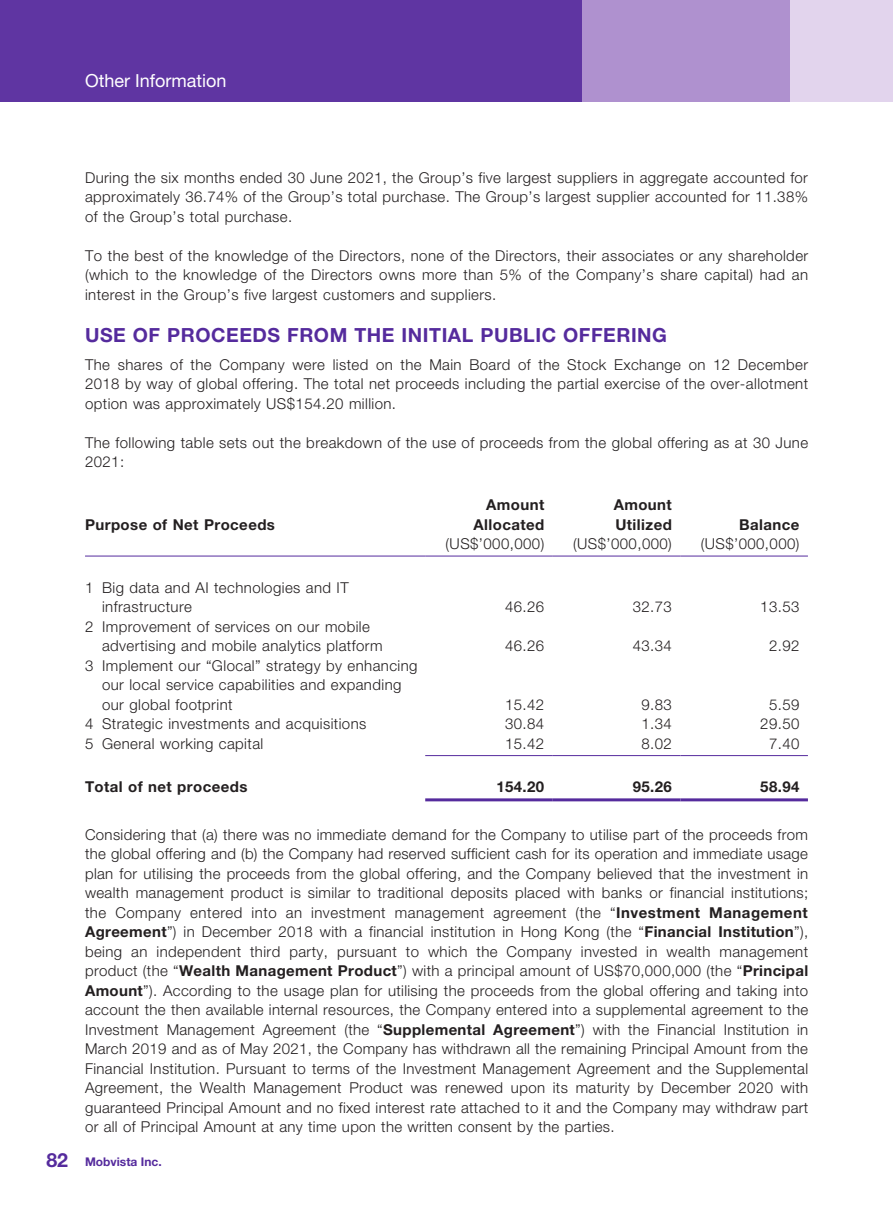
<style>
.page{position:relative;width:893px;height:1212px;background:#fff}
.page>*{position:absolute;margin:0;border:0;box-sizing:border-box;transform-origin:0 0}
.t1{font:700 19.5px "Helvetica Neue LT Std";letter-spacing:.03em;color:#552b9d}
.t2{font:18px "Helvetica Neue LT Std";color:#fff}
.t3{font:300 15px/19.5px "Helvetica Neue LT Std";letter-spacing:.03em;color:#231f20;text-align:justify}
.t4{font:700 15px/19.5px "Helvetica Neue LT Std";letter-spacing:.03em;color:#231f20;text-align:right}
.t5{font:700 12px "Helvetica Neue LT Std";color:#552b9d}
.s1{font-weight:700}
.s2{font-size:19.5px}
</style>
<div class="page">
<div style="left:0;top:0;width:582px;height:102px;background:#5f35a2"></div>
<div style="left:582px;top:0;width:209px;height:102px;background:#af91cf"></div>
<div style="left:791px;top:0;width:102px;height:102px;background:#e2d4ed"></div>
<hr style="left:85px;top:556px;width:340px;height:1px;background:#552b9d">
<hr style="left:425px;top:556px;width:128px;height:1px;background:#552b9d">
<hr style="left:553px;top:556px;width:127px;height:1px;background:#552b9d">
<hr style="left:680px;top:556px;width:128px;height:1px;background:#552b9d">
<hr style="left:425px;top:755px;width:128px;height:1px;background:#552b9d">
<hr style="left:553px;top:755px;width:127px;height:1px;background:#552b9d">
<hr style="left:680px;top:755px;width:128px;height:1px;background:#552b9d">
<hr style="left:425px;top:798px;width:128px;height:3px;background:#552b9d">
<hr style="left:553px;top:798px;width:127px;height:3px;background:#552b9d">
<hr style="left:680px;top:798px;width:128px;height:3px;background:#552b9d">
<p class="t2" style="left:85px;top:70px;width:143px">Other Information</p>
<p class="t3" style="left:85px;top:167px;width:724px">During the six months ended 30 June 2021, the Group’s five largest suppliers in aggregate accounted for approximately 36.74% of the Group’s total purchase. The Group’s largest supplier accounted for 11.38% of the Group’s total purchase.</p>
<p class="t3" style="left:85px;top:245px;width:725px">To the best of the knowledge of the Directors, none of the Directors, their associates or any shareholder (which to the knowledge of the Directors owns more than 5% of the Company’s share capital) had an interest in the Group’s five largest customers and suppliers.</p>
<h1 class="t1" style="left:85px;top:323px;width:583px">USE OF PROCEEDS FROM THE INITIAL PUBLIC OFFERING</h1>
<p class="t3" style="left:85px;top:354px;width:725px">The shares of the Company were listed on the Main Board of the Stock Exchange on 12 December 2018 by way of global offering. The total net proceeds including the partial exercise of the over-allotment option was approximately US$154.20 million.</p>
<p class="t3" style="left:85px;top:432px;width:725px">The following table sets out the breakdown of the use of proceeds from the global offering as at 30 June<br>2021:</p>
<p class="t4" style="left:85px;top:514px;width:191px">Purpose of Net Proceeds</p>
<p class="t3" style="left:102px;top:577px;width:248px;text-indent:-17px">1 Big data and AI technologies and IT infrastructure</p>
<p class="t3" style="left:102px;top:616px;width:282px;text-indent:-17px">2 Improvement of services on our mobile advertising and mobile analytics platform</p>
<p class="t3" style="left:102px;top:655px;width:317px;text-align:left;text-indent:-17px">3 Implement our “Glocal” strategy by enhancing our local service capabilities and expanding our global footprint</p>
<p class="t4" style="left:473px;top:495px;width:72px">Amount<br>Allocated</p>
<p class="t4" style="left:614px;top:495px;width:60px;text-align:left">Amount<br>Utilized</p>
<p class="t4" style="left:739px;top:514px;width:62px">Balance</p>
<p class="t3" style="left:446px;top:534px;width:100px">(US$’000,000)</p>
<p class="t3" style="left:573px;top:534px;width:100px">(US$’000,000)</p>
<p class="t3" style="left:701px;top:534px;width:100px">(US$’000,000)</p>
<p class="t3" style="left:505px;top:597px;width:41px">46.26</p>
<p class="t3" style="left:633px;top:597px;width:41px">32.73</p>
<p class="t3" style="left:760px;top:597px;width:41px">13.53</p>
<p class="t3" style="left:505px;top:636px;width:41px">46.26</p>
<p class="t3" style="left:633px;top:636px;width:41px">43.34</p>
<p class="t3" style="left:769px;top:636px;width:32px">2.92</p>
<p class="t3" style="left:505px;top:694px;width:41px">15.42</p>
<p class="t3" style="left:641px;top:694px;width:32px">9.83</p>
<p class="t3" style="left:769px;top:694px;width:32px">5.59</p>
<p class="t3" style="left:85px;top:714px;width:283px">4 Strategic investments and acquisitions</p>
<p class="t3" style="left:505px;top:714px;width:41px">30.84</p>
<p class="t3" style="left:641px;top:714px;width:32px">1.34</p>
<p class="t3" style="left:760px;top:714px;width:41px">29.50</p>
<p class="t3" style="left:85px;top:733px;width:180px">5 General working capital</p>
<p class="t3" style="left:505px;top:733px;width:41px">15.42</p>
<p class="t3" style="left:641px;top:733px;width:32px">8.02</p>
<p class="t3" style="left:769px;top:733px;width:32px">7.40</p>
<p class="t4" style="left:85px;top:777px;width:164px">Total of net proceeds</p>
<p class="t4" style="left:496px;top:777px;width:49px">154.20</p>
<p class="t4" style="left:633px;top:777px;width:41px">95.26</p>
<p class="t4" style="left:760px;top:777px;width:41px">58.94</p>
<p class="t3" style="left:85px;top:824px;width:725px">Considering that (a) there was no immediate demand for the Company to utilise part of the proceeds from the global offering and (b) the Company had reserved sufficient cash for its operation and immediate usage plan for utilising the proceeds from the global offering, and the Company believed that the investment in wealth management product is similar to traditional deposits placed with banks or financial institutions; the Company entered into an investment management agreement (the “<span class="s1">Investment Management Agreement</span>”) in December 2018 with a financial institution in Hong Kong (the “<span class="s1">Financial Institution</span>”), being an independent third party, pursuant to which the Company invested in wealth management product (the “<span class="s1">Wealth Management Product</span>”) with a principal amount of US$70,000,000 (the “<span class="s1">Principal Amount</span>”). According to the usage plan for utilising the proceeds from the global offering and taking into account the then available internal resources, the Company entered into a supplemental agreement to the Investment Management Agreement (the “<span class="s1">Supplemental Agreement</span>”) with the Financial Institution in March 2019 and as of May 2021, the Company has withdrawn all the remaining Principal Amount from the Financial Institution. Pursuant to terms of the Investment Management Agreement and the Supplemental Agreement, the Wealth Management Product was renewed upon its maturity by December 2020 with guaranteed Principal Amount and no fixed interest rate attached to it and the Company may withdraw part or all of Principal Amount at any time upon the written consent by the parties.</p>
<p class="t5" style="left:46px;top:1154px;width:117px"><span class="s2">82</span> Mobvista Inc.</p>
</div>
